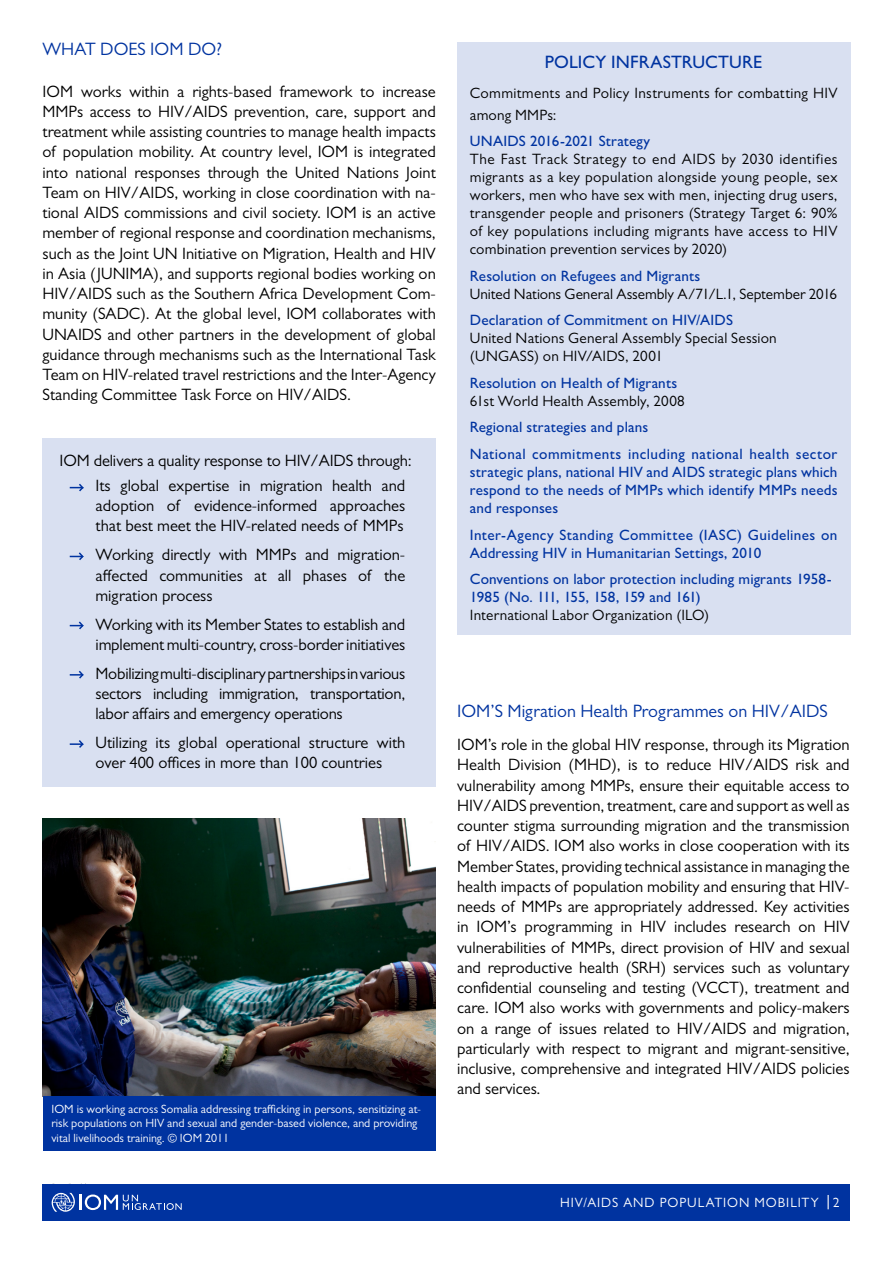
<style>
.page{position:relative;width:893px;height:1263px;background:#fff}
.page>*{position:absolute;margin:0;border:0;box-sizing:border-box;transform-origin:0 0}
.t1{font:18px "Gill Sans MT Pro";color:#0033a0}
.t2{font:500 18px "Gill Sans MT Pro";letter-spacing:.005em;color:#0033a0}
.t3{font:16.5px/20.2px "Gill Sans MT Pro";color:#000;text-align:justify}
.t4{font:15px/18px "Gill Sans MT Pro";letter-spacing:.015em;color:#000}
.t5{font:500 15px/18px "Gill Sans MT Pro";letter-spacing:.01em;color:#0033a0}
.t6{font:13.5px "Gill Sans Nova";letter-spacing:.07em;color:#fff}
.t7{font:12px/14.4px "Gill Sans MT Pro";color:#fff}
</style>
<div class="page">
<div style="left:457px;top:43px;width:393px;height:592px;background:#d9e0f1"></div>
<img style="left:43px;top:818px;width:393px;height:278px">
<div style="left:43px;top:438px;width:393px;height:349px;background:#d9e0f1"></div>
<svg style="left:70px;top:484px;width:14px;height:8px"></svg>
<svg style="left:70px;top:552px;width:14px;height:8px"></svg>
<svg style="left:70px;top:621px;width:14px;height:9px"></svg>
<svg style="left:70px;top:670px;width:14px;height:9px"></svg>
<svg style="left:70px;top:740px;width:14px;height:8px"></svg>
<div style="left:43px;top:1096px;width:393px;height:54px;background:#0033a0"></div>
<div style="left:43px;top:1184px;width:807px;height:36px;background:#0033a0"></div>
<svg style="left:52px;top:1193px;width:130px;height:19px"></svg>
<svg style="left:828px;top:1195px;width:1px;height:14px"></svg>
<p class="t1" style="left:43px;top:38px;width:181px">WHAT DOES IOM DO?</p>
<p class="t3" style="left:43px;top:81px;width:395px">IOM works within a rights-based framework to increase MMPs access to HIV/AIDS prevention, care, support and treatment while assisting countries to manage health impacts of population mobility. At country level, IOM is integrated into national responses through the United Nations Joint Team on HIV/AIDS, working in close coordination with na&shy;tional AIDS commissions and civil society. IOM is an active member of regional response and coordination mechanisms, such as the Joint UN Initiative on Migration, Health and HIV in Asia (JUNIMA), and supports regional bodies working on HIV/AIDS such as the Southern Africa Development Com&shy;munity (SADC). At the global level, IOM collaborates with UNAIDS and other partners in the development of global guidance through mechanisms such as the International Task Team on HIV-related travel restrictions and the Inter-Agency Standing Committee Task Force on HIV/AIDS.</p>
<p class="t3" style="left:96px;top:449px;width:318px;line-height:24.5px;text-indent:-36px">IOM delivers a quality response to HIV/AIDS through:<br>Its global expertise in migration health and</p>
<p class="t3" style="left:96px;top:495px;width:311px">adoption of evidence-informed approaches that best meet the HIV-related needs of MMPs</p>
<p class="t3" style="left:96px;top:544px;width:311px">Working directly with MMPs and migration&shy;affected communities at all phases of the migration process</p>
<p class="t3" style="left:96px;top:614px;width:311px">Working with its Member States to establish and implement multi-country, cross-border initiatives</p>
<p class="t3" style="left:96px;top:663px;width:311px">Mobilizing multi-disciplinary partnerships in various sectors including immigration, transportation, labor affairs and emergency operations</p>
<p class="t3" style="left:96px;top:732px;width:311px">Utilizing its global operational structure with over 400 offices in more than 100 countries</p>
<p class="t7" style="left:51px;top:1101px;width:371px">IOM is working across Somalia addressing trafficking in persons, sensitizing at&shy;risk populations on HIV and sexual and gender-based violence, and providing vital livelihoods training. © IOM 2011</p>
<p class="t2" style="left:545px;top:51px;width:219px">POLICY INFRASTRUCTURE</p>
<p class="t4" style="left:470px;top:82px;width:369px;line-height:21.6px">Commitments and Policy Instruments for combatting HIV among MMPs:</p>
<p class="t5" style="left:470px;top:132px;width:182px">UNAIDS 2016-2021 Strategy</p>
<p class="t4" style="left:470px;top:150px;width:369px;text-align:justify">The Fast Track Strategy to end AIDS by 2030 identifies migrants as a key population alongside young people, sex workers, men who have sex with men, injecting drug users, transgender people and prisoners (Strategy Target 6: 90% of key populations including migrants have access to HIV combination prevention services by 2020)</p>
<p class="t5" style="left:470px;top:267px;width:232px">Resolution on Refugees and Migrants</p>
<p class="t4" style="left:470px;top:285px;width:369px">United Nations General Assembly A/71/L.1, September 2016</p>
<p class="t5" style="left:470px;top:311px;width:265px">Declaration of Commitment on HIV/AIDS</p>
<p class="t4" style="left:470px;top:329px;width:308px">United Nations General Assembly Special Session (UNGASS) on HIV/AIDS, 2001</p>
<p class="t5" style="left:470px;top:374px;width:209px">Resolution on Health of Migrants</p>
<p class="t4" style="left:470px;top:392px;width:216px">61st World Health Assembly, 2008</p>
<p class="t5" style="left:470px;top:414px;width:369px;line-height:26.5px">Regional strategies and plans<br>National commitments including national health sector</p>
<p class="t5" style="left:470px;top:463px;width:369px;text-align:justify">strategic plans, national HIV and AIDS strategic plans which respond to the needs of MMPs which identify MMPs needs and responses</p>
<p class="t5" style="left:470px;top:525px;width:369px">Inter-Agency Standing Committee (IASC) Guidelines on<br>Addressing HIV in Humanitarian Settings, 2010</p>
<p class="t5" style="left:470px;top:570px;width:363px">Conventions on labor protection including migrants 1958-<br>1985 (No. 111, 155, 158, 159 and 161)</p>
<p class="t4" style="left:470px;top:606px;width:241px">International Labor Organization (ILO)</p>
<p class="t1" style="left:457px;top:700px;width:372px">IOM’S Migration Health Programmes on HIV/AIDS</p>
<p class="t3" style="left:457px;top:734px;width:394px">IOM’s role in the global HIV response, through its Migration Health Division (MHD), is to reduce HIV/AIDS risk and vulnerability among MMPs, ensure their equitable access to HIV/AIDS prevention, treatment, care and support as well as counter stigma surrounding migration and the transmission of HIV/AIDS. IOM also works in close cooperation with its Member States, providing technical assistance in managing the health impacts of population mobility and ensuring that HIV&shy;needs of MMPs are appropriately addressed. Key activities in IOM’s programming in HIV includes research on HIV vulnerabilities of MMPs, direct provision of HIV and sexual and reproductive health (SRH) services such as voluntary confidential counseling and testing (VCCT), treatment and care. IOM also works with governments and policy-makers on a range of issues related to HIV/AIDS and migration, particularly with respect to migrant and migrant-sensitive, inclusive, comprehensive and integrated HIV/AIDS policies and services.</p>
<p class="t6" style="left:560px;top:1194px;width:281px">HIV/AIDS AND POPULATION MOBILITY 2</p>
</div>
